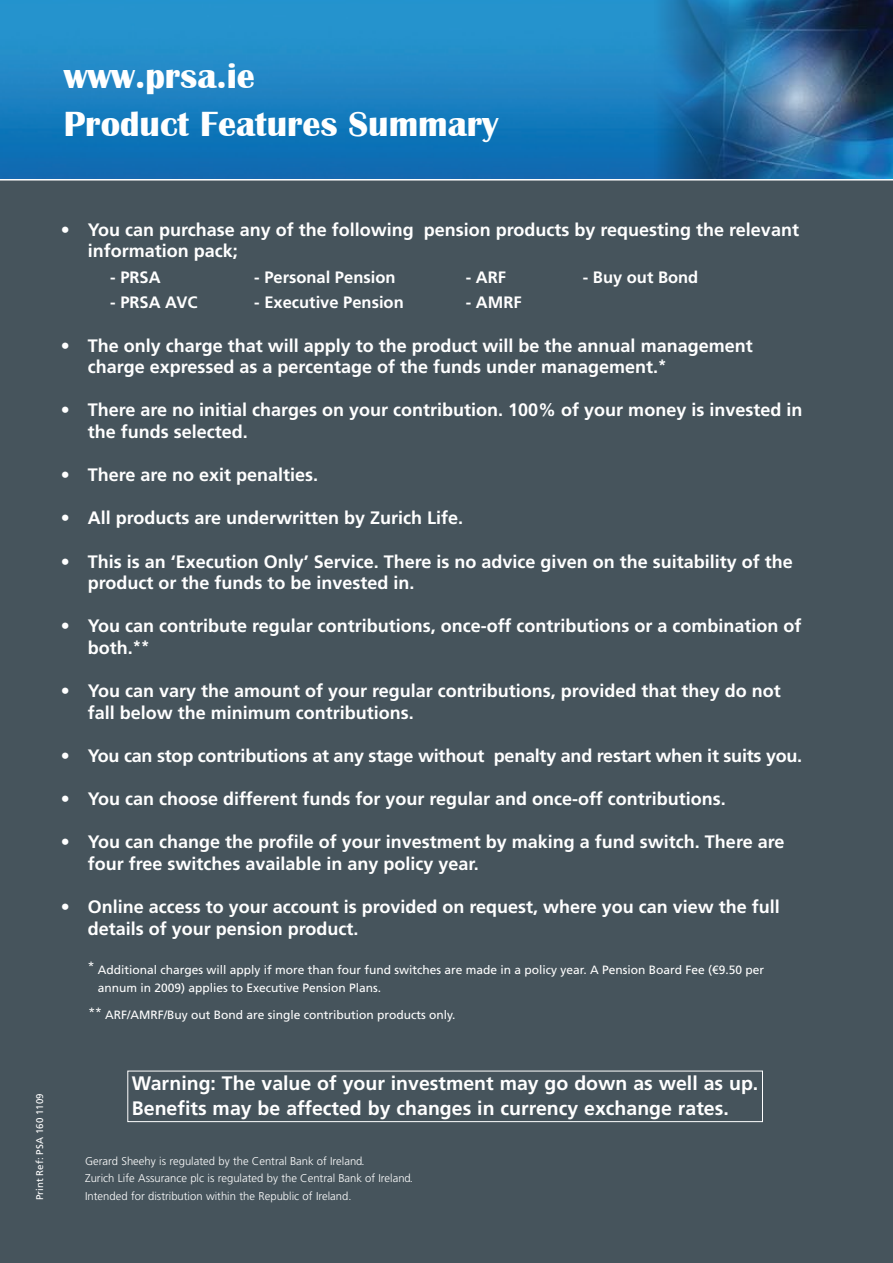
<style>
.page{position:relative;width:893px;height:1263px;background:#fff}
.page>*{position:absolute;margin:0;border:0;box-sizing:border-box;transform-origin:0 0}
.t1{font:700 36px/47.4px "Britannic";color:#fff}
.t2{font:700 19.5px/25.5px "Frutiger";color:#fff}
.t3{font:700 18px/21.6px "Frutiger";color:#fff}
.t4{font:700 16.5px "Frutiger";color:#fff}
.t5{font:12px/18px "Frutiger";color:#fff}
.t6{font:300 11.25px/17.7px "Frutiger";color:#fff}
.t7{font:9.75px "Frutiger";color:#fff}
</style>
<div class="page">
<svg style="left:0;top:0;width:653px;height:179px;background:#1b81c1"></svg>
<img style="left:653px;top:0;width:240px;height:179px">
<div style="left:0;top:180px;width:893px;height:1083px;background:#46545c"></div>
<div style="left:127px;top:1071px;width:636px;height:51px;border:1px solid #fff"></div>
<h1 class="t1" style="left:64px;top:53px;width:436px">www.prsa.ie<br>Product Features Summary</h1>
<p class="t3" style="left:88px;top:220px;width:713px;line-height:21px;text-indent:-27px">• You can purchase any of the following pension products by requesting the relevant information pack;</p>
<p class="t4" style="left:110px;top:267px;width:52px">- PRSA</p>
<p class="t4" style="left:254px;top:267px;width:143px">- Personal Pension</p>
<p class="t4" style="left:466px;top:267px;width:42px">- ARF</p>
<p class="t4" style="left:583px;top:267px;width:117px">- Buy out Bond</p>
<p class="t4" style="left:110px;top:293px;width:89px">- PRSA AVC</p>
<p class="t4" style="left:254px;top:293px;width:151px">- Executive Pension</p>
<p class="t4" style="left:466px;top:293px;width:57px">- AMRF</p>
<p class="t3" style="left:88px;top:335px;width:666px;text-indent:-27px">• The only charge that will apply to the product will be the annual management charge expressed as a percentage of the funds under management.<sup>*</sup></p>
<p class="t3" style="left:88px;top:399px;width:716px;text-indent:-27px">• There are no initial charges on your contribution. 100% of your money is invested in the funds selected.</p>
<p class="t3" style="left:61px;top:464px;width:259px">• There are no exit penalties.</p>
<p class="t3" style="left:61px;top:507px;width:404px">• All products are underwritten by Zurich Life.</p>
<p class="t3" style="left:88px;top:551px;width:706px;text-indent:-27px">• This is an ‘Execution Only’ Service. There is no advice given on the suitability of the product or the funds to be invested in.</p>
<p class="t3" style="left:88px;top:615px;width:715px;text-indent:-27px">• You can contribute regular contributions, once-off contributions or a combination of both.<sup>**</sup></p>
<p class="t3" style="left:88px;top:680px;width:694px;text-indent:-27px">• You can vary the amount of your regular contributions, provided that they do not fall below the minimum contributions.</p>
<p class="t3" style="left:61px;top:745px;width:743px">• You can stop contributions at any stage without penalty and restart when it suits you.</p>
<p class="t3" style="left:61px;top:788px;width:667px">• You can choose different funds for your regular and once-off contributions.</p>
<p class="t3" style="left:88px;top:831px;width:698px;text-indent:-27px">• You can change the profile of your investment by making a fund switch. There are four free switches available in any policy year.</p>
<p class="t3" style="left:88px;top:896px;width:694px;text-indent:-27px">• Online access to your account is provided on request, where you can view the full details of your pension product.</p>
<p class="t5" style="left:98px;top:961px;width:668px;text-indent:-10px">* Additional charges will apply if more than four fund switches are made in a policy year. A Pension Board Fee (€9.50 per annum in 2009) applies to Executive Pension Plans.</p>
<p class="t5" style="left:88px;top:1006px;width:369px">** ARF/AMRF/Buy out Bond are single contribution products only.</p>
<p class="t7" style="left:34px;top:1200px;width:108px;rotate:-90deg">Print Ref: PSA 160 1109</p>
<p class="t2" style="left:132px;top:1070px;width:628px">Warning: The value of your investment may go down as well as up.<br>Benefits may be affected by changes in currency exchange rates.</p>
<p class="t6" style="left:85px;top:1152px;width:329px">Gerard Sheehy is regulated by the Central Bank of Ireland.<br>Zurich Life Assurance plc is regulated by the Central Bank of Ireland.</p>
<p class="t6" style="left:85px;top:1187px;width:268px">Intended for distribution within the Republic of Ireland.</p>
</div>
